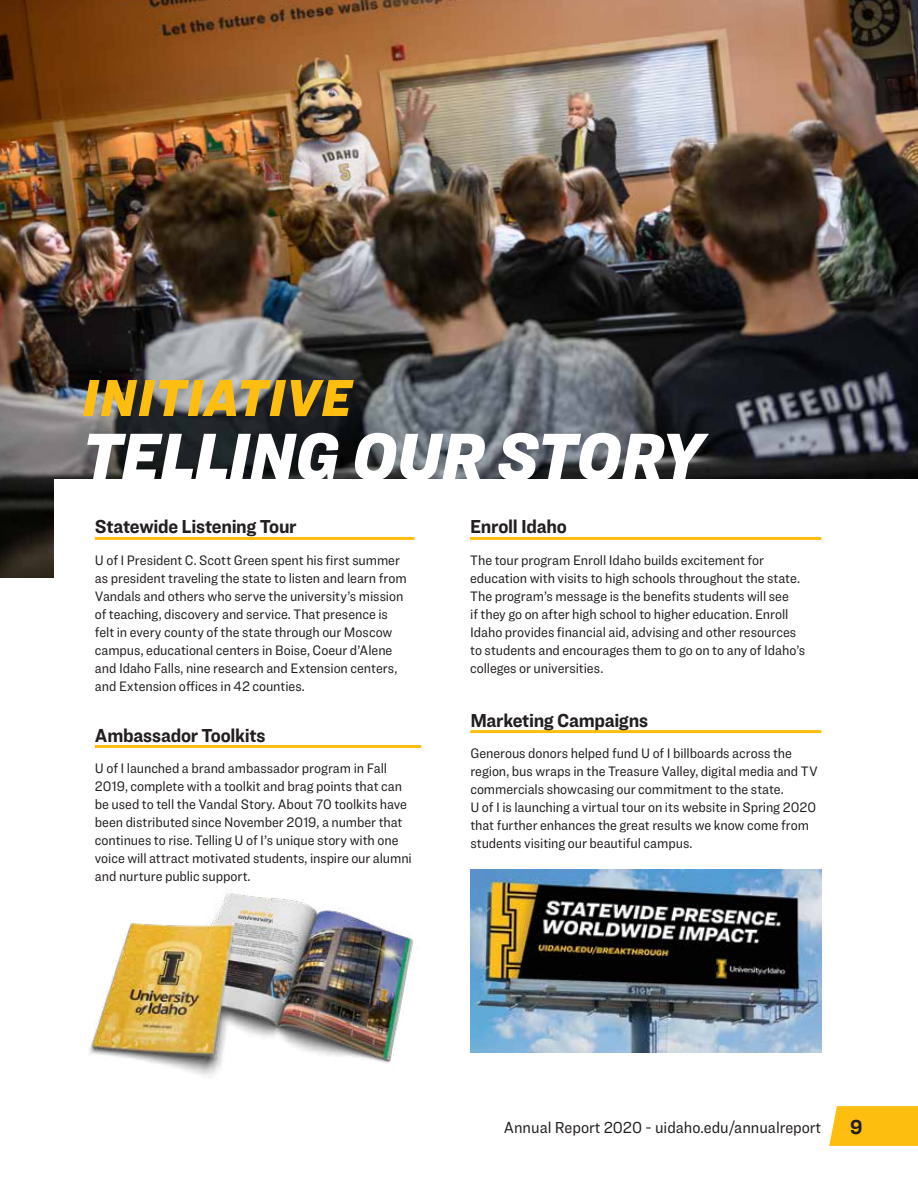
<style>
.page{position:relative;width:918px;height:1188px;background:#fff}
.page>*{position:absolute;margin:0;border:0;box-sizing:border-box;transform-origin:0 0}
.t1{font:italic 900 69px "Ringside Narrow";letter-spacing:-.01em;color:#fff}
.t2{font:italic 900 54px "Ringside Narrow";letter-spacing:.015em;color:#febe10}
.t3{font:700 21px "Ringside Narrow";color:#231f20}
.t4{font:700 19.5px "Ringside Narrow";letter-spacing:-.015em;color:#231f20}
.t5{font:16.5px "Ringside Narrow";color:#231f20}
.t6{font:14.25px/18px "Ringside Narrow";letter-spacing:-.005em;color:#231f20}
</style>
<div class="page">
<img style="left:0;top:0;width:918px;height:578px">
<div style="left:54px;top:479px;width:864px;height:115px;background:#fff"></div>
<hr style="left:95px;top:537px;width:319px;height:3px;background:#febe10">
<img style="left:470px;top:870px;width:351px;height:183px">
<img style="left:89px;top:889px;width:325px;height:187px">
<hr style="left:470px;top:537px;width:351px;height:3px;background:#febe10">
<hr style="left:470px;top:730px;width:351px;height:3px;background:#febe10">
<hr style="left:95px;top:745px;width:326px;height:3px;background:#febe10">
<svg style="left:829px;top:1106px;width:89px;height:40px;background:#fec11c"></svg>
<h2 class="t2" style="left:82px;top:358px;width:271px">INITIATIVE</h2>
<h1 class="t1" style="left:82px;top:405px;width:623px">TELLING OUR STORY</h1>
<h3 class="t4" style="left:95px;top:513px;width:203px">Statewide Listening Tour</h3>
<p class="t6" style="left:95px;top:551px;width:313px">U of I President C. Scott Green spent his first summer as president traveling the state to listen and learn from Vandals and others who serve the university’s mission of teaching, discovery and service. That presence is felt in every county of the state through our Moscow campus, educational centers in Boise, Coeur d’Alene and Idaho Falls, nine research and Extension centers, and Extension offices in 42 counties.</p>
<h3 class="t4" style="left:470px;top:513px;width:98px">Enroll Idaho</h3>
<p class="t6" style="left:470px;top:551px;width:337px">The tour program Enroll Idaho builds excitement for education with visits to high schools throughout the state.<br>The program’s message is the benefits students will see<br>if they go on after high school to higher education. Enroll Idaho provides financial aid, advising and other resources to students and encourages them to go on to any of Idaho’s colleges or universities.</p>
<h3 class="t4" style="left:470px;top:706px;width:179px">Marketing Campaigns</h3>
<p class="t6" style="left:470px;top:744px;width:349px">Generous donors helped fund U of I billboards across the region, bus wraps in the Treasure Valley, digital media and TV commercials showcasing our commitment to the state.<br>U of I is launching a virtual tour on its website in Spring 2020 that further enhances the great results we know come from students visiting our beautiful campus.</p>
<h3 class="t4" style="left:95px;top:721px;width:172px">Ambassador Toolkits</h3>
<p class="t6" style="left:95px;top:759px;width:318px">U of I launched a brand ambassador program in Fall 2019, complete with a toolkit and brag points that can be used to tell the Vandal Story. About 70 toolkits have been distributed since November 2019, a number that continues to rise. Telling U of I’s unique story with one voice will attract motivated students, inspire our alumni and nurture public support.</p>
<p class="t5" style="left:504px;top:1115px;width:319px">Annual Report 2020 - uidaho.edu/annualreport</p>
<h3 class="t3" style="left:850px;top:1112px;width:14px">9</h3>
</div>
